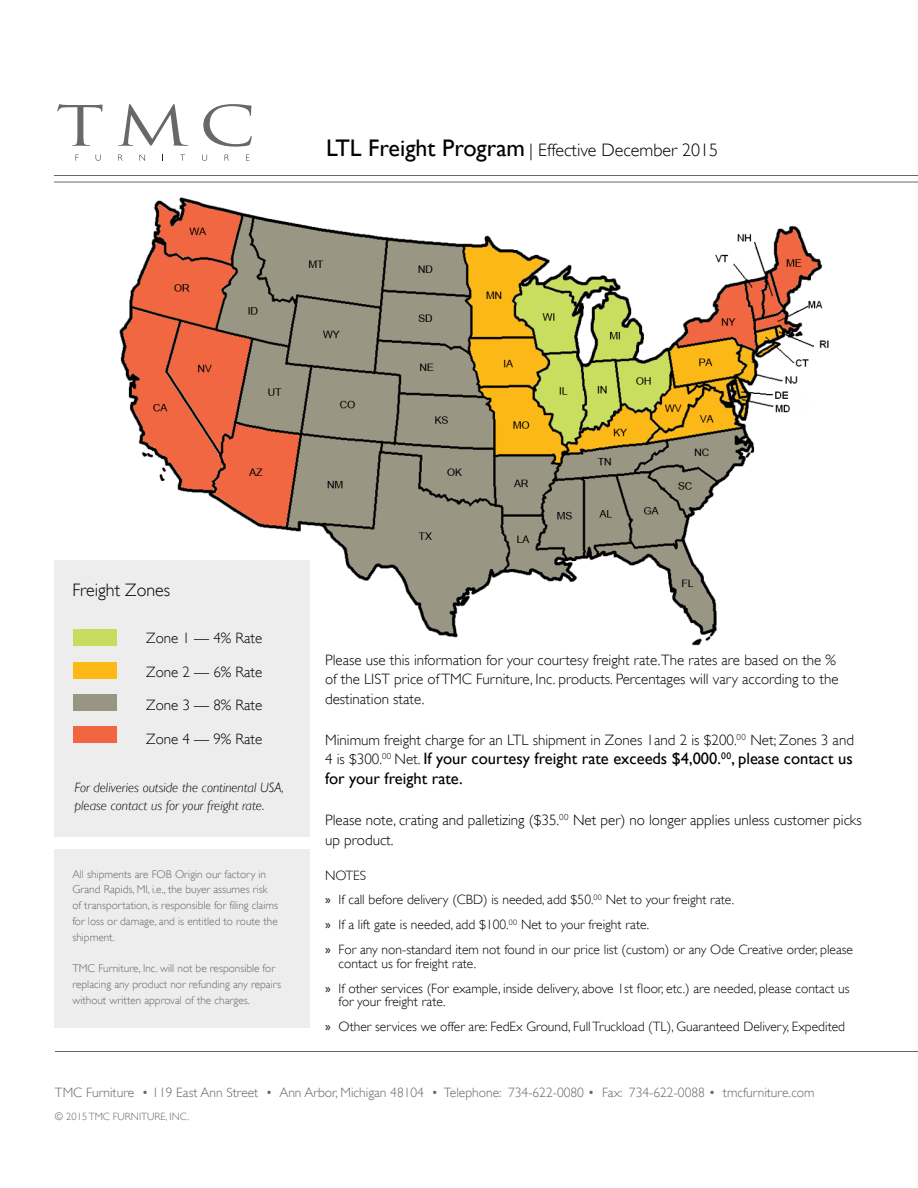
<style>
.page{position:relative;width:918px;height:1188px;background:#fff}
.page>*{position:absolute;margin:0;border:0;box-sizing:border-box;transform-origin:0 0}
.t1{font:300 18px "Gill Sans";color:#000}
.t2{font:16.5px/19.5px "Gill Sans";color:#000}
.t3{font:300 15px/19.5px "Gill Sans";color:#000}
.t4{font:300 13.5px/24.9px "Gill Sans";color:#000}
.t5{font:300 13.5px "Gill Sans";color:#686768}
.t6{font:italic 300 13.5px/18px "Gill Sans";color:#000}
.t7{font:300 11.25px/15.8px "Gill Sans";color:#686768}
.t8{font:300 10.5px "Gill Sans";color:#686768}
.s1{font-weight:400;font-size:24px}
.s2{font-weight:300;font-size:15px}
.s3{font-family:"Myriad Pro";font-weight:400}
</style>
<div class="page">
<div style="left:54px;top:561px;width:256px;height:276px;background:#ededed"></div>
<div style="left:54px;top:849px;width:256px;height:179px;background:#ededed"></div>
<hr style="left:54px;top:175px;width:864px;height:1px;background:#686768">
<hr style="left:54px;top:182px;width:864px;height:1px;background:#686768">
<hr style="left:55px;top:1051px;width:863px;height:1px;background:#686768">
<svg style="left:57px;top:104px;width:45px;height:42px"></svg>
<svg style="left:118px;top:104px;width:70px;height:42px"></svg>
<svg style="left:203px;top:104px;width:49px;height:43px"></svg>
<svg style="left:96px;top:155px;width:5px;height:6px"></svg>
<svg style="left:118px;top:155px;width:5px;height:6px"></svg>
<svg style="left:140px;top:155px;width:5px;height:6px"></svg>
<svg style="left:202px;top:155px;width:5px;height:6px"></svg>
<svg style="left:225px;top:155px;width:4px;height:6px"></svg>
<img style="left:99px;top:197px;width:730px;height:449px">
<div style="left:73px;top:630px;width:44px;height:16px;background:#c8dc5f"></div>
<div style="left:73px;top:727px;width:44px;height:16px;background:#f26541"></div>
<div style="left:73px;top:663px;width:44px;height:16px;background:#fdb916"></div>
<div style="left:73px;top:694px;width:44px;height:17px;background:#989582"></div>
<h1 class="t1" style="left:326px;top:139px;width:394px"><span class="s1">LTL Freight Program</span> | Effective December 2015</h1>
<h1 class="t1" style="left:72px;top:580px;width:99px">Freight Zones</h1>
<p class="t3" style="left:146px;top:628px;width:118px">Zone 1 — 4% Rate</p>
<p class="t3" style="left:146px;top:662px;width:118px">Zone 2 — 6% Rate</p>
<p class="t3" style="left:146px;top:696px;width:118px">Zone 3 — 8% Rate</p>
<p class="t3" style="left:146px;top:729px;width:118px">Zone 4 — 9% Rate</p>
<p class="t6" style="left:75px;top:778px;width:211px">For deliveries outside the continental USA, please contact us for your freight rate.</p>
<p class="t7" style="left:72px;top:866px;width:207px">All shipments are FOB Origin our factory in Grand Rapids, MI, i.e., the buyer assumes risk of transportation, is responsible for filing claims for loss or damage, and is entitled to route the shipment.</p>
<p class="t7" style="left:72px;top:961px;width:210px">TMC Furniture, Inc. will not be responsible for replacing any product nor refunding any repairs without written approval of the charges.</p>
<p class="t3" style="left:325px;top:650px;width:515px">Please use this information for your courtesy freight rate.The rates are based on the % of the LIST price of TMC Furniture, Inc. products. Percentages will vary according to the destination state.</p>
<p class="t3" style="left:325px;top:730px;width:530px">Minimum freight charge for an LTL shipment in Zones 1and 2 is $200.<sup>00</sup> Net; Zones 3 and</p>
<p class="t2" style="left:325px;top:749px;width:529px"><span class="s2">4 is $300.</span><sup>00</sup> <span class="s2">Net.</span> If your courtesy freight rate exceeds $4,000.<sup>00</sup>, please contact us for your freight rate.</p>
<p class="t3" style="left:325px;top:810px;width:538px">Please note, crating and palletizing ($35.<sup>00</sup> Net per) no longer applies unless customer picks up product.</p>
<p class="t4" style="left:325px;top:863px;width:530px">NOTES<br><span class="s3">»</span> If call before delivery (CBD) is needed, add $50.<sup>00</sup> Net to your freight rate.<br><span class="s3">»</span> If a lift gate is needed, add $100.<sup>00</sup> Net to your freight rate.<br><span class="s3">»</span> For any non-standard item not found in our price list (custom) or any Ode Creative order, please</p>
<p class="t4" style="left:325px;top:951px;width:526px;text-indent:14px">contact us for freight rate.<br><span class="s3">»</span> If other services (For example, inside delivery, above 1st floor, etc.) are needed, please contact us</p>
<p class="t4" style="left:325px;top:989px;width:522px;text-indent:14px">for your freight rate.<br><span class="s3">»</span> Other services we offer are: FedEx Ground, Full Truckload (TL), Guaranteed Delivery, Expedited</p>
<p class="t5" style="left:55px;top:1085px;width:761px">TMC Furniture • 119 East Ann Street • Ann Arbor, Michigan 48104 • Telephone: 734-622-0080 • Fax: 734-622-0088 • tmcfurniture.com</p>
<p class="t8" style="left:55px;top:1110px;width:136px">© 2015 TMC FURNITURE, INC.</p>
</div>
